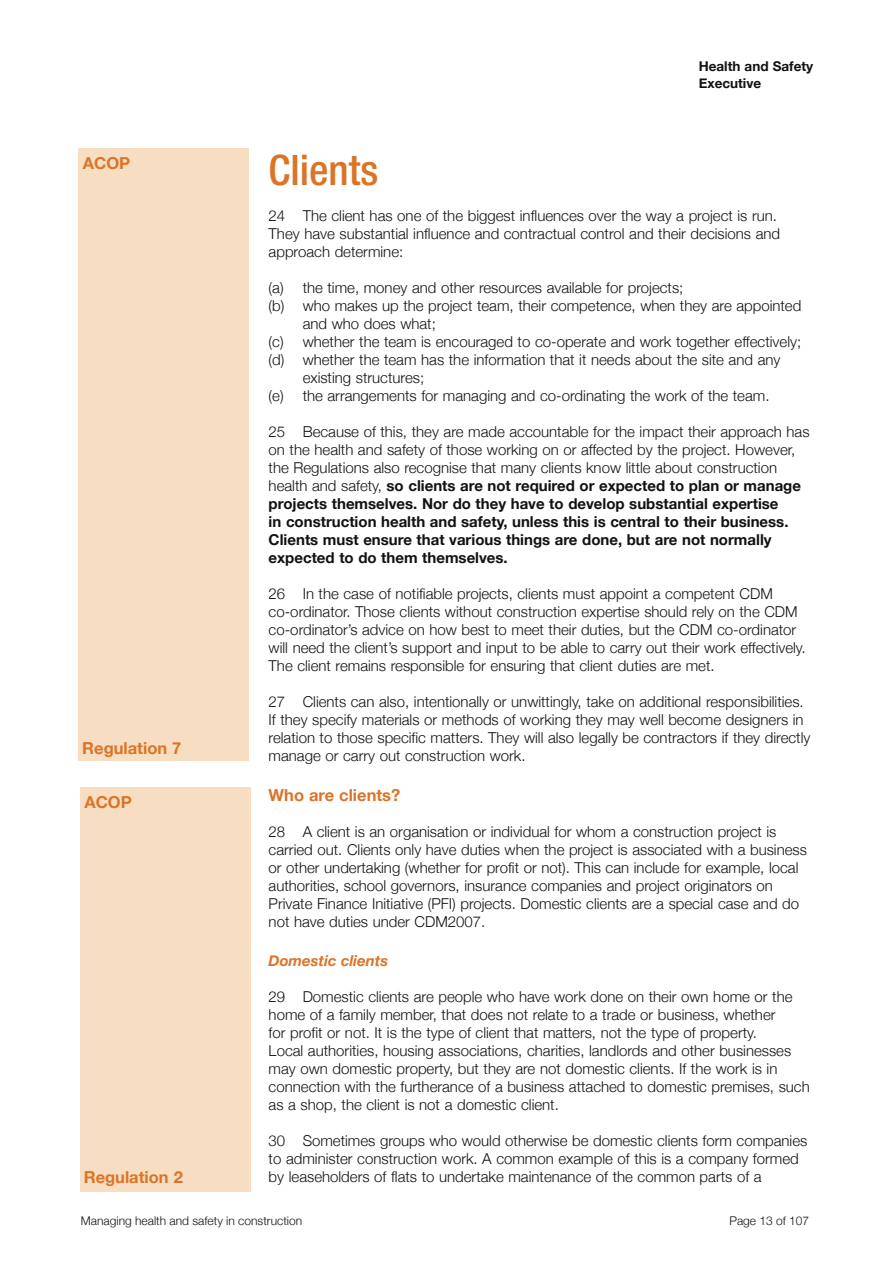
<style>
.page{position:relative;width:893px;height:1263px;background:#fff}
.page>*{position:absolute;margin:0;border:0;box-sizing:border-box;transform-origin:0 0}
.t1{font:500 condensed 42px "Helvetica Neue";color:#db7427}
.ACOP__text{font:700 16.5px "Helvetica Neue";color:#db7427}
.ACOP__text-2{font:300 15px/18px "Helvetica Neue";color:#121212}
.ACOP__text-3{font:700 15px/18px "Helvetica Neue";color:#121212}
.ACOP__a__text{font:300 15px/18px "Helvetica Neue";color:#121212}
.ACOP__text-4{font:italic 700 15px "Helvetica Neue";color:#db7427}
.t2{font:700 13.5px/16.5px "Helvetica Neue";color:#121212}
.t3{font:300 12px "Helvetica Neue";color:#121212}
.s1{font-weight:300}
</style>
<div class="page">
<div style="left:79px;top:149px;width:170px;height:612px;background:#f7ddc1"></div>
<div style="left:80px;top:787px;width:170px;height:405px;background:#f7ddc1"></div>
<p class="ACOP__text" style="left:83px;top:153px;width:49px">ACOP</p>
<p class="ACOP__text" style="left:82px;top:738px;width:101px">Regulation 7</p>
<p class="ACOP__text" style="left:84px;top:792px;width:49px">ACOP</p>
<p class="ACOP__text" style="left:84px;top:1167px;width:101px">Regulation 2</p>
<p class="t2" style="left:699px;top:58px;width:116px">Health and Safety<br>Executive</p>
<h1 class="t1" style="left:269px;top:145px;width:111px">Clients</h1>
<p class="ACOP__text-2" style="left:269px;top:206px;width:513px">24 The client has one of the biggest influences over the way a project is run.<br>They have substantial influence and contractual control and their decisions and approach determine:</p>
<p class="ACOP__a__text" style="left:269px;top:278px;width:416px">(a) the time, money and other resources available for projects;</p>
<p class="ACOP__a__text" style="left:303px;top:296px;width:500px;text-indent:-34px">(b) who makes up the project team, their competence, when they are appointed and who does what;</p>
<p class="ACOP__a__text" style="left:269px;top:332px;width:534px">(c) whether the team is encouraged to co-operate and work together effectively;</p>
<p class="ACOP__a__text" style="left:303px;top:350px;width:479px;text-indent:-34px">(d) whether the team has the information that it needs about the site and any existing structures;</p>
<p class="ACOP__a__text" style="left:269px;top:386px;width:502px">(e) the arrangements for managing and co-ordinating the work of the team.</p>
<p class="ACOP__text-3" style="left:269px;top:422px;width:542px"><span class="s1">25 Because of this, they are made accountable for the impact their approach has on the health and safety of those working on or affected by the project. However, the Regulations also recognise that many clients know little about construction health and safety,</span> so clients are not required or expected to plan or manage projects themselves. Nor do they have to develop substantial expertise<br>in construction health and safety, unless this is central to their business.<br>Clients must ensure that various things are done, but are not normally expected to do them themselves.</p>
<p class="ACOP__text-2" style="left:269px;top:584px;width:538px">26 In the case of notifiable projects, clients must appoint a competent CDM co-ordinator. Those clients without construction expertise should rely on the CDM co-ordinator’s advice on how best to meet their duties, but the CDM co-ordinator will need the client’s support and input to be able to carry out their work effectively.<br>The client remains responsible for ensuring that client duties are met.</p>
<p class="ACOP__text-2" style="left:269px;top:692px;width:543px">27 Clients can also, intentionally or unwittingly, take on additional responsibilities.<br>If they specify materials or methods of working they may well become designers in relation to those specific matters. They will also legally be contractors if they directly manage or carry out construction work.</p>
<p class="ACOP__text" style="left:269px;top:784px;width:133px">Who are clients?</p>
<p class="ACOP__text-2" style="left:269px;top:822px;width:540px">28 A client is an organisation or individual for whom a construction project is carried out. Clients only have duties when the project is associated with a business or other undertaking (whether for profit or not). This can include for example, local authorities, school governors, insurance companies and project originators on Private Finance Initiative (PFI) projects. Domestic clients are a special case and do not have duties under CDM2007.</p>
<p class="ACOP__text-4" style="left:269px;top:951px;width:121px">Domestic clients</p>
<p class="ACOP__text-2" style="left:269px;top:987px;width:543px">29 Domestic clients are people who have work done on their own home or the home of a family member, that does not relate to a trade or business, whether<br>for profit or not. It is the type of client that matters, not the type of property.<br>Local authorities, housing associations, charities, landlords and other businesses may own domestic property, but they are not domestic clients. If the work is in connection with the furtherance of a business attached to domestic premises, such as a shop, the client is not a domestic client.</p>
<p class="ACOP__text-2" style="left:269px;top:1131px;width:540px">30 Sometimes groups who would otherwise be domestic clients form companies to administer construction work. A common example of this is a company formed by leaseholders of flats to undertake maintenance of the common parts of a</p>
<p class="t3" style="left:81px;top:1213px;width:223px">Managing health and safety in construction</p>
<p class="t3" style="left:729px;top:1213px;width:81px">Page 13 of 107</p>
</div>
